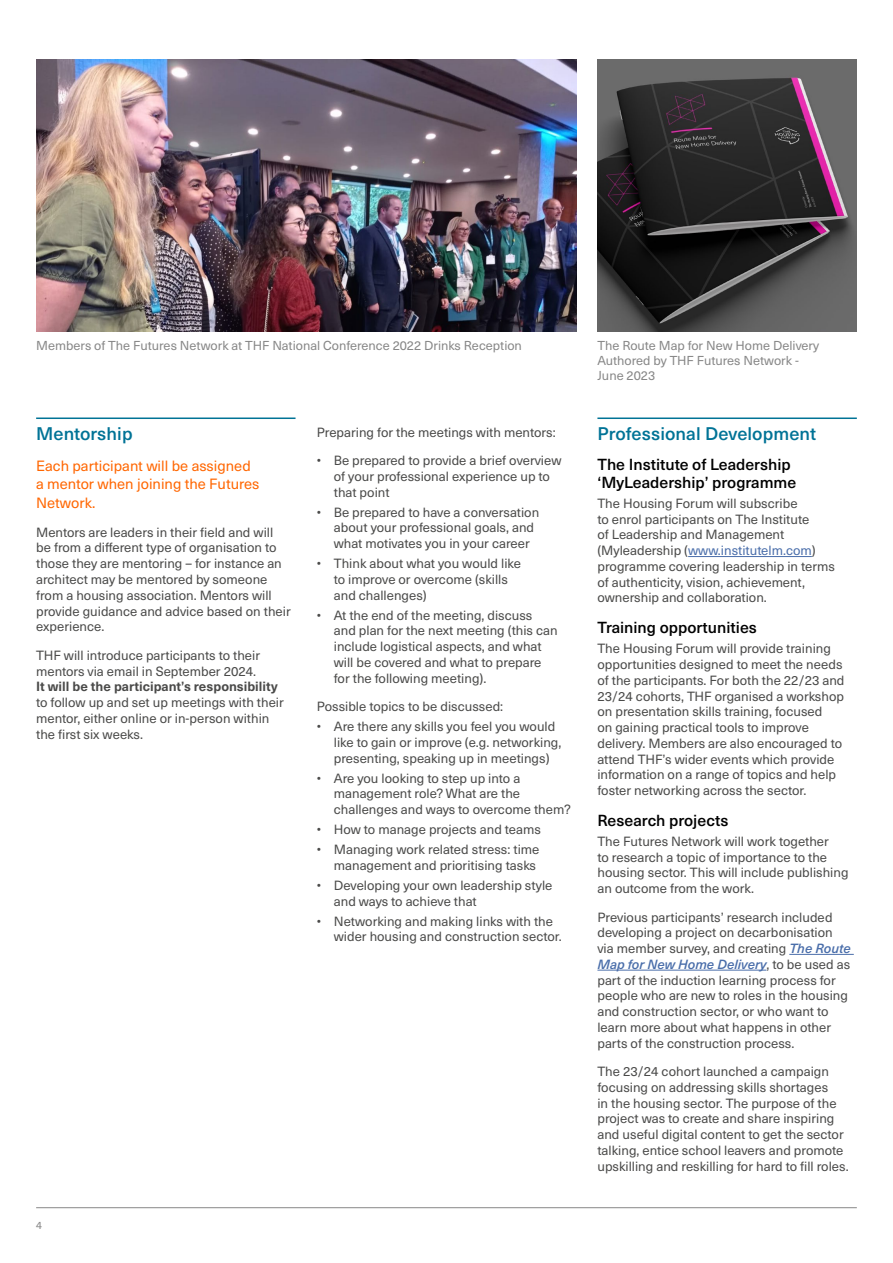
<style>
.page{position:relative;width:893px;height:1263px;background:#fff}
.page>*{position:absolute;margin:0;border:0;box-sizing:border-box;transform-origin:0 0}
.Text_Heading_1{font:500 18px "Neue Haas Unica W1 G";letter-spacing:.005em;color:#007396}
.Text_Heading_2{font:500 15.75px/18px "Neue Haas Unica W1 G";color:#000}
.pull_out_text_panel{font:14.7px/18.8px "Neue Haas Unica W1 G";color:#f60}
.Text{font:13.2px/15.8px "Neue Haas Unica W1 G";color:#4a4a49}
.first_bullet{font:13.2px/15.8px "Neue Haas Unica W1 G";color:#4a4a49}
.last_bullet{font:13.2px/15.8px "Neue Haas Unica W1 G";color:#4a4a49}
.Caption_text{font:12.75px/15px "Neue Haas Unica W1 G";color:#878787}
.t1{font:10.5px "Neue Haas Unica W1 G";color:#878787}
.s1{font-weight:700}
.s2{color:#4a6eaa}
.s3{font-weight:500;font-style:italic;color:#4a6eaa}
</style>
<div class="page">
<hr style="left:36px;top:1207px;width:821px;height:1px;background:#878787">
<hr style="left:36px;top:417px;width:260px;height:2px;background:#007396">
<hr style="left:597px;top:417px;width:260px;height:2px;background:#007396">
<hr style="left:688px;top:556px;width:124px;height:1px;background:#4a6eaa">
<hr style="left:789px;top:954px;width:65px;height:1px;background:#4a6eaa">
<hr style="left:597px;top:970px;width:169px;height:1px;background:#4a6eaa">
<img style="left:36px;top:60px;width:540px;height:272px">
<img style="left:597px;top:60px;width:260px;height:272px">
<p class="Caption_text" style="left:36px;top:337px;width:487px">Members of The Futures Network at THF National Conference 2022 Drinks Reception</p>
<p class="Caption_text" style="left:597px;top:337px;width:223px">The Route Map for New Home Delivery<br>Authored by THF Futures Network -<br>June 2023</p>
<p class="Text_Heading_1" style="left:36px;top:420px;width:98px">Mentorship</p>
<p class="pull_out_text_panel" style="left:36px;top:455px;width:225px">Each participant will be assigned a mentor when joining the Futures<br>Network.</p>
<p class="Text" style="left:36px;top:523px;width:256px">Mentors are leaders in their field and will be from a different type of organisation to those they are mentoring – for instance an architect may be mentored by someone from a housing association. Mentors will provide guidance and advice based on their experience.</p>
<p class="Text" style="left:36px;top:646px;width:249px">THF will introduce participants to their mentors via email in September 2024.<br><span class="s1">It will be the participant’s responsibility </span>to follow up and set up meetings with their mentor, either online or in-person within the first six weeks.</p>
<p class="Text" style="left:317px;top:423px;width:240px">Preparing for the meetings with mentors:</p>
<p class="first_bullet" style="left:334px;top:452px;width:229px;text-indent:-17px">• Be prepared to provide a brief overview of your professional experience up to that point</p>
<p class="first_bullet" style="left:334px;top:503px;width:207px;text-indent:-17px">• Be prepared to have a conversation about your professional goals, and what motivates you in your career</p>
<p class="first_bullet" style="left:334px;top:555px;width:189px;text-indent:-17px">• Think about what you would like to improve or overcome (skills and challenges)</p>
<p class="last_bullet" style="left:334px;top:606px;width:225px;text-indent:-17px">• At the end of the meeting, discuss and plan for the next meeting (this can include logistical aspects, and what will be covered and what to prepare for the following meeting).</p>
<p class="first_bullet" style="left:317px;top:698px;width:188px">Possible topics to be discussed:</p>
<p class="first_bullet" style="left:334px;top:718px;width:229px;text-indent:-17px">• Are there any skills you feel you would like to gain or improve (e.g. networking, presenting, speaking up in meetings)</p>
<p class="first_bullet" style="left:334px;top:769px;width:239px;text-indent:-17px">• Are you looking to step up into a management role? What are the challenges and ways to overcome them?</p>
<p class="first_bullet" style="left:317px;top:821px;width:226px">• How to manage projects and teams</p>
<p class="first_bullet" style="left:317px;top:841px;width:224px;text-align:right">• Managing work related stress: time management and prioritising tasks</p>
<p class="first_bullet" style="left:334px;top:877px;width:220px;text-indent:-17px">• Developing your own leadership style and ways to achieve that</p>
<p class="last_bullet" style="left:334px;top:912px;width:229px;text-indent:-17px">• Networking and making links with the wider housing and construction sector.</p>
<p class="t1" style="left:36px;top:1217px;width:7px">4</p>
<p class="Text_Heading_1" style="left:597px;top:420px;width:220px">Professional Development</p>
<p class="Text_Heading_2" style="left:597px;top:454px;width:200px">The Institute of Leadership ‘MyLeadership’ programme</p>
<p class="Text" style="left:597px;top:495px;width:239px">The Housing Forum will subscribe<br>to enrol participants on The Institute<br>of Leadership and Management (Myleadership (<span class="s2">www.institutelm.com</span>) programme covering leadership in terms of authenticity, vision, achievement, ownership and collaboration.</p>
<p class="Text_Heading_2" style="left:597px;top:618px;width:161px">Training opportunities</p>
<p class="Text" style="left:597px;top:640px;width:249px">The Housing Forum will provide training opportunities designed to meet the needs of the participants. For both the 22/23 and 23/24 cohorts, THF organised a workshop on presentation skills training, focused<br>on gaining practical tools to improve delivery. Members are also encouraged to attend THF’s wider events which provide information on a range of topics and help foster networking across the sector.</p>
<p class="Text_Heading_2" style="left:597px;top:810px;width:132px">Research projects</p>
<p class="Text" style="left:597px;top:832px;width:253px">The Futures Network will work together<br>to research a topic of importance to the housing sector. This will include publishing an outcome from the work.</p>
<p class="Text" style="left:597px;top:908px;width:255px">Previous participants’ research included developing a project on decarbonisation via member survey, and creating <span class="s3">The Route Map for New Home Delivery</span>, to be used as part of the induction learning process for people who are new to roles in the housing and construction sector, or who want to learn more about what happens in other parts of the construction process.</p>
<p class="Text" style="left:597px;top:1063px;width:253px">The 23/24 cohort launched a campaign focusing on addressing skills shortages<br>in the housing sector. The purpose of the project was to create and share inspiring and useful digital content to get the sector talking, entice school leavers and promote upskilling and reskilling for hard to fill roles.</p>
</div>
